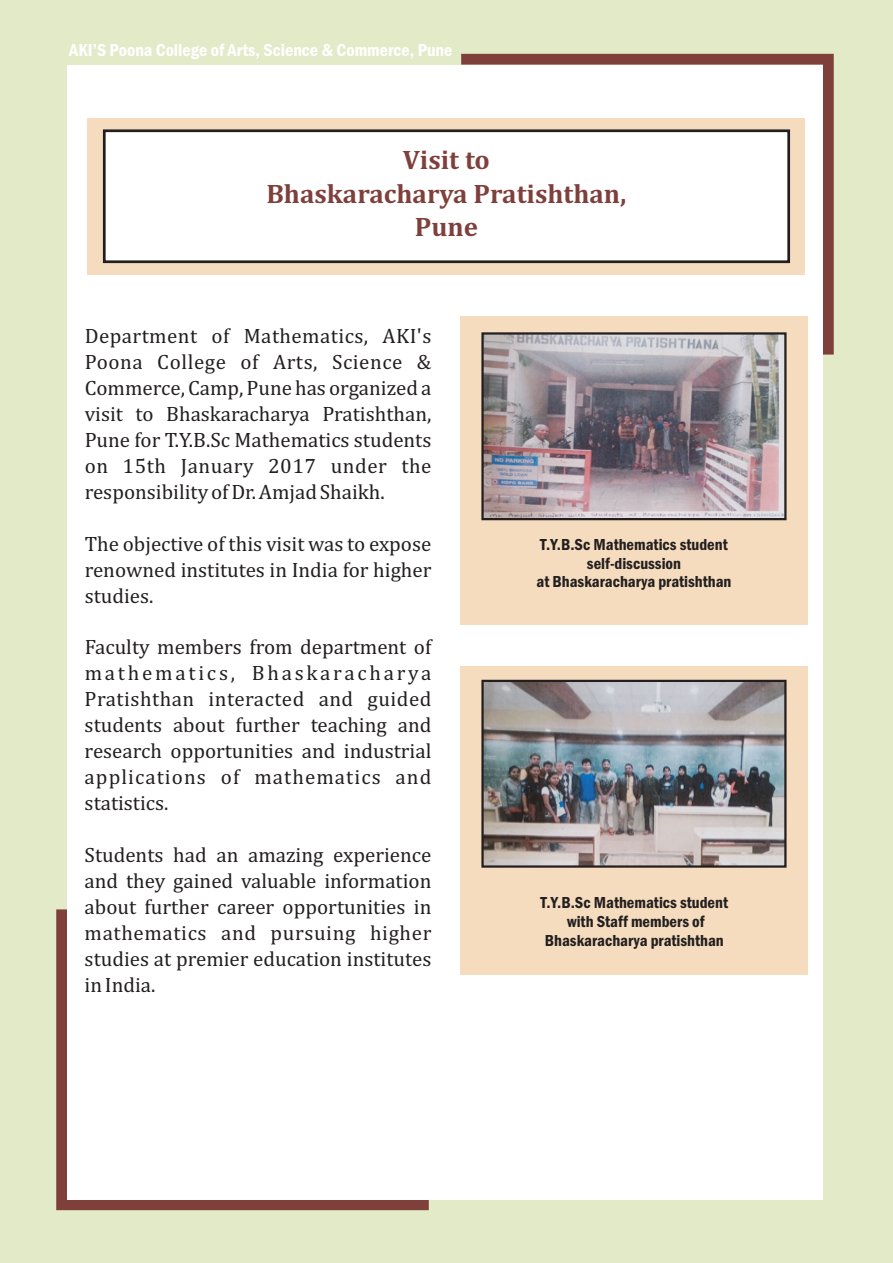
<style>
.page{position:relative;width:893px;height:1263px;background:#e3eac7}
.page>*{position:absolute;margin:0;border:0;box-sizing:border-box;transform-origin:0 0}
.t1{font:700 27px/33.3px "Cambria";color:#7f403c;text-align:center}
.t2{font:21px/26px "Cambria";color:#231f20;text-align:justify}
.t3{font:600 condensed 18px "Franklin Gothic";color:#fff}
.t4{font:600 condensed 16.5px/18.8px "Franklin Gothic";color:#231f20;text-align:center}
</style>
<div class="page">
<svg style="left:461px;top:54px;width:373px;height:301px;background:#814440"></svg>
<svg style="left:56px;top:909px;width:373px;height:301px;background:#864b47"></svg>
<div style="left:67px;top:65px;width:756px;height:1134px;background:#fff"></div>
<div style="left:88px;top:118px;width:717px;height:156px;background:#f5dcbe"></div>
<div style="left:102px;top:129px;width:689px;height:135px;background:#fff"></div>
<div style="left:460px;top:317px;width:348px;height:308px;background:#f5dcbe"></div>
<img style="left:484px;top:335px;width:299px;height:182px">
<div style="left:481px;top:332px;width:305px;height:188px;border:2px solid #231f20"></div>
<div style="left:460px;top:666px;width:348px;height:308px;background:#f5dcbe"></div>
<img style="left:484px;top:683px;width:299px;height:182px">
<div style="left:481px;top:680px;width:305px;height:188px;border:2px solid #231f20"></div>
<p class="t3" style="left:69px;top:44px;width:385px">AKI’S Poona College of Arts, Science &amp; Commerce, Pune</p>
<p class="t1" style="left:266px;top:145px;width:362px">Visit to<br>Bhaskaracharya Pratishthan,<br>Pune</p>
<p class="t2" style="left:85px;top:324px;width:348px">Department of Mathematics, AKI's Poona College of Arts, Science &amp; Commerce, Camp, Pune has organized a visit to Bhaskaracharya Pratishthan, Pune for T.Y.B.Sc Mathematics students on 15th January 2017 under the responsibility of Dr. Amjad Shaikh.</p>
<p class="t2" style="left:85px;top:532px;width:348px">The objective of this visit was to expose renowned institutes in India for higher studies.</p>
<p class="t2" style="left:85px;top:635px;width:348px">Faculty members from department of mathematics, Bhaskaracharya Pratishthan interacted and guided students about further teaching and research opportunities and industrial applications of mathematics and statistics.</p>
<p class="t2" style="left:85px;top:843px;width:348px">Students had an amazing experience and they gained valuable information about further career opportunities in mathematics and pursuing higher studies at premier education institutes in India.</p>
<p class="t4" style="left:537px;top:536px;width:196px">T.Y.B.Sc Mathematics student self-discussion<br>at Bhaskaracharya pratishthan</p>
<p class="t4" style="left:540px;top:895px;width:189px">T.Y.B.Sc Mathematics student with Staff members of<br>Bhaskaracharya pratishthan</p>
</div>
